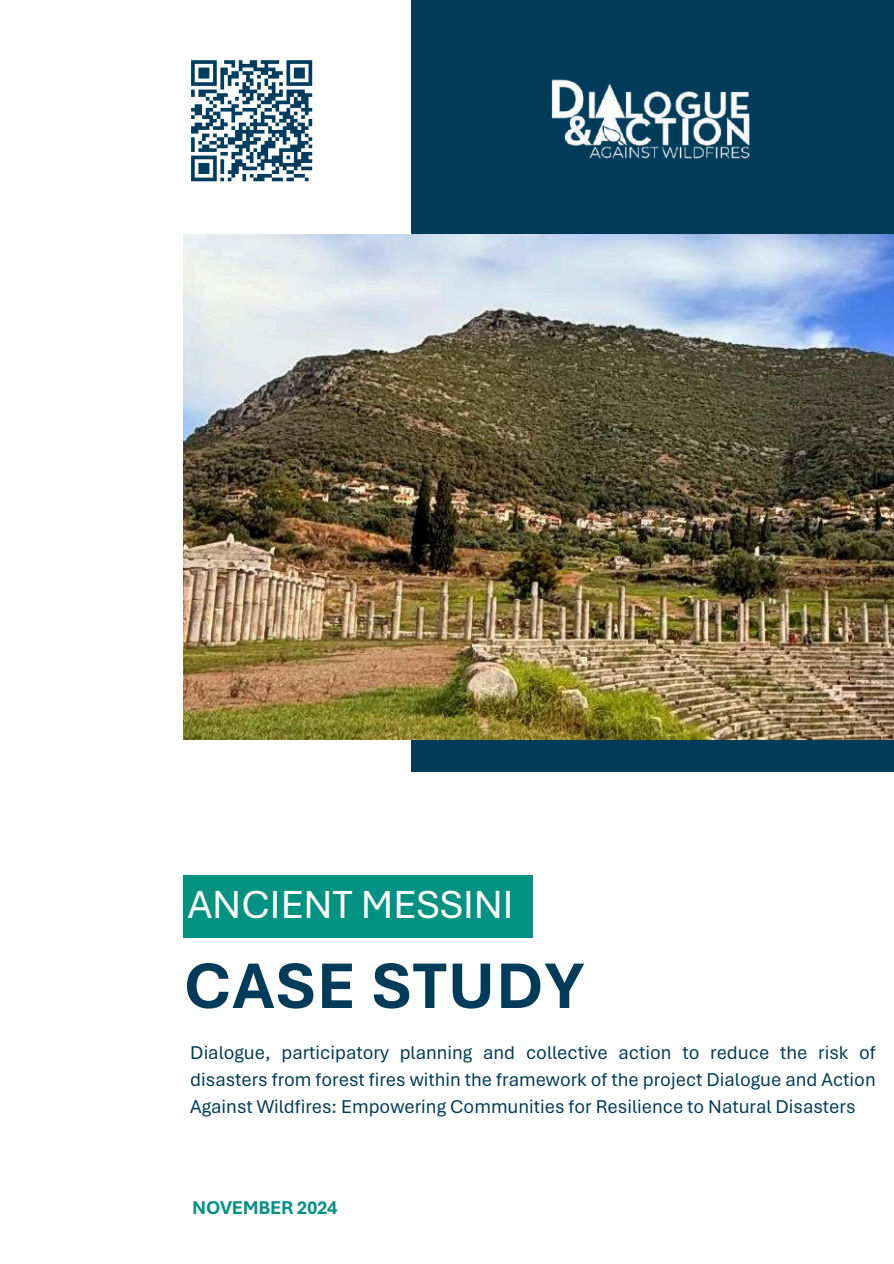
<style>
.page{position:relative;width:894px;height:1264px;background:#fff}
.page>*{position:absolute;margin:0;border:0;box-sizing:border-box;transform-origin:0 0}
.t1{font:700 67.5px "Aptos";letter-spacing:.015em;color:#003c5a}
.t2{font:41.25px "Aptos";color:#fff}
.t3{font:19.5px/27px "Aptos";color:#003c5a;text-align:justify}
.t4{font:700 19.5px "Aptos";letter-spacing:-.015em;color:#019282}
</style>
<div class="page">
<div style="left:411px;top:0;width:482px;height:771px;background:#003c5a"></div>
<img style="left:184px;top:235px;width:709px;height:505px">
<div style="left:184px;top:875px;width:349px;height:63px;background:#019282"></div>
<svg style="left:191px;top:60px;width:122px;height:122px"></svg>
<img style="left:551px;top:79px;width:200px;height:80px">
<h2 class="t2" style="left:188px;top:879px;width:327px">ANCIENT MESSINI</h2>
<h1 class="t1" style="left:184px;top:944px;width:402px">CASE STUDY</h1>
<p class="t3" style="left:190px;top:1039px;width:686px">Dialogue, participatory planning and collective action to reduce the risk of disasters from forest fires within the framework of the project Dialogue and Action Against Wildfires: Empowering Communities for Resilience to Natural Disasters</p>
<p class="t4" style="left:192px;top:1195px;width:147px">NOVEMBER 2024</p>
</div>
